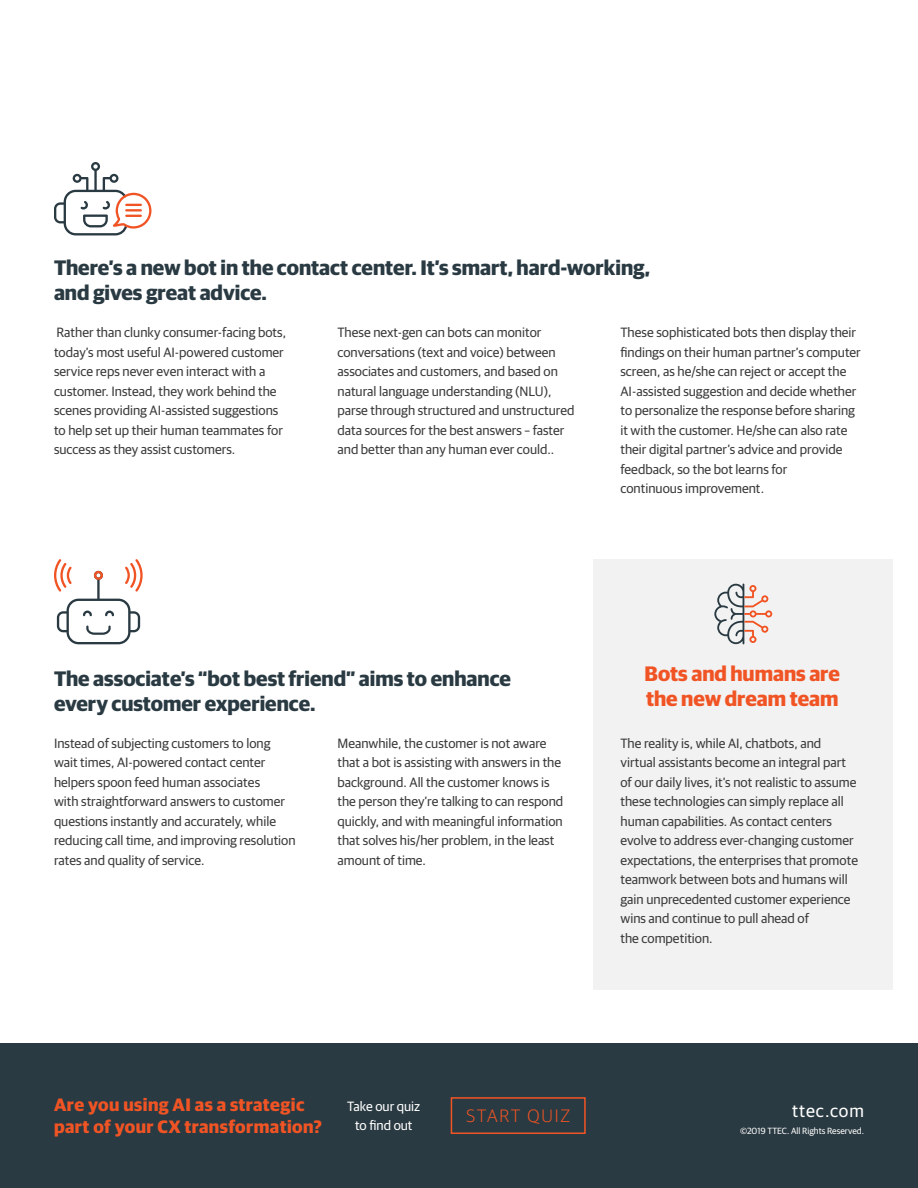
<style>
.page{position:relative;width:918px;height:1188px;background:#fff}
.page>*{position:absolute;margin:0;border:0;box-sizing:border-box;transform-origin:0 0}
.orange_header{font:700 21px/25.2px "Guardian Sans";color:#2a3a42}
.small_body{font:700 21px/25.2px "Guardian Sans";color:#f15424}
.orange_header-2{font:700 18px/21.6px "Guardian Sans";letter-spacing:.025em;color:#f15424}
.small_body-2{font:300 18px "Guardian Sans";letter-spacing:.1em;color:#f15424}
.t1{font:18px "Guardian Sans";letter-spacing:.05em;color:#fff}
.small_body-3{font:13.5px/19.5px "Guardian Sans";color:#3b3b3b}
.small_body-4{font:13.5px "Guardian Sans";color:#fff}
.small_body-5{font:9px "Guardian Sans";color:#fff}
</style>
<div class="page">
<div style="left:0;top:1043px;width:918px;height:145px;background:#2a3a42"></div>
<div style="left:593px;top:559px;width:300px;height:430px;background:#f2f2f2"></div>
<div style="left:451px;top:1097px;width:135px;height:37px;border:2px solid #f15424"></div>
<svg style="left:714px;top:584px;width:58px;height:60px"></svg>
<svg style="left:54px;top:162px;width:98px;height:73px"></svg>
<svg style="left:54px;top:559px;width:89px;height:85px"></svg>
<p class="orange_header" style="left:54px;top:253px;width:598px">There’s a new bot in the contact center. It’s smart, hard-working, and gives great advice.</p>
<p class="small_body-3" style="left:54px;top:322px;width:234px">Rather than clunky consumer-facing bots, today’s most useful AI-powered customer service reps never even interact with a customer. Instead, they work behind the scenes providing AI-assisted suggestions to help set up their human teammates for success as they assist customers.</p>
<p class="small_body-3" style="left:338px;top:322px;width:238px">These next-gen can bots can monitor conversations (text and voice) between associates and customers, and based on natural language understanding (NLU), parse through structured and unstructured data sources for the best answers – faster and better than any human ever could..</p>
<p class="small_body-3" style="left:620px;top:322px;width:242px">These sophisticated bots then display their findings on their human partner’s computer screen, as he/she can reject or accept the AI-assisted suggestion and decide whether to personalize the response before sharing it with the customer. He/she can also rate their digital partner’s advice and provide feedback, so the bot learns for<br>continuous improvement.</p>
<p class="orange_header" style="left:54px;top:664px;width:458px">The associate’s “bot best friend” aims to enhance every customer experience.</p>
<p class="small_body-3" style="left:54px;top:732px;width:243px">Instead of subjecting customers to long wait times, AI-powered contact center helpers spoon feed human associates<br>with straightforward answers to customer questions instantly and accurately, while reducing call time, and improving resolution rates and quality of service.</p>
<p class="small_body-3" style="left:338px;top:732px;width:227px">Meanwhile, the customer is not aware that a bot is assisting with answers in the background. All the customer knows is the person they’re talking to can respond quickly, and with meaningful information that solves his/her problem, in the least amount of time.</p>
<p class="small_body" style="left:644px;top:659px;width:197px">Bots and humans are the new dream team</p>
<p class="small_body-3" style="left:620px;top:732px;width:239px">The reality is, while AI, chatbots, and virtual assistants become an integral part of our daily lives, it’s not realistic to assume these technologies can simply replace all human capabilities. As contact centers evolve to address ever-changing customer expectations, the enterprises that promote teamwork between bots and humans will gain unprecedented customer experience wins and continue to pull ahead of<br>the competition.</p>
<p class="orange_header-2" style="left:54px;top:1093px;width:270px">Are you using AI as a strategic part of your CX transformation?</p>
<p class="small_body-4" style="left:347px;top:1096px;width:75px">Take our quiz</p>
<p class="small_body-4" style="left:355px;top:1116px;width:59px">to find out</p>
<p class="small_body-2" style="left:466px;top:1103px;width:105px">START QUIZ</p>
<p class="t1" style="left:792px;top:1098px;width:73px">ttec.com</p>
<p class="small_body-5" style="left:740px;top:1124px;width:125px">©2019 TTEC. All Rights Reserved.</p>
</div>
